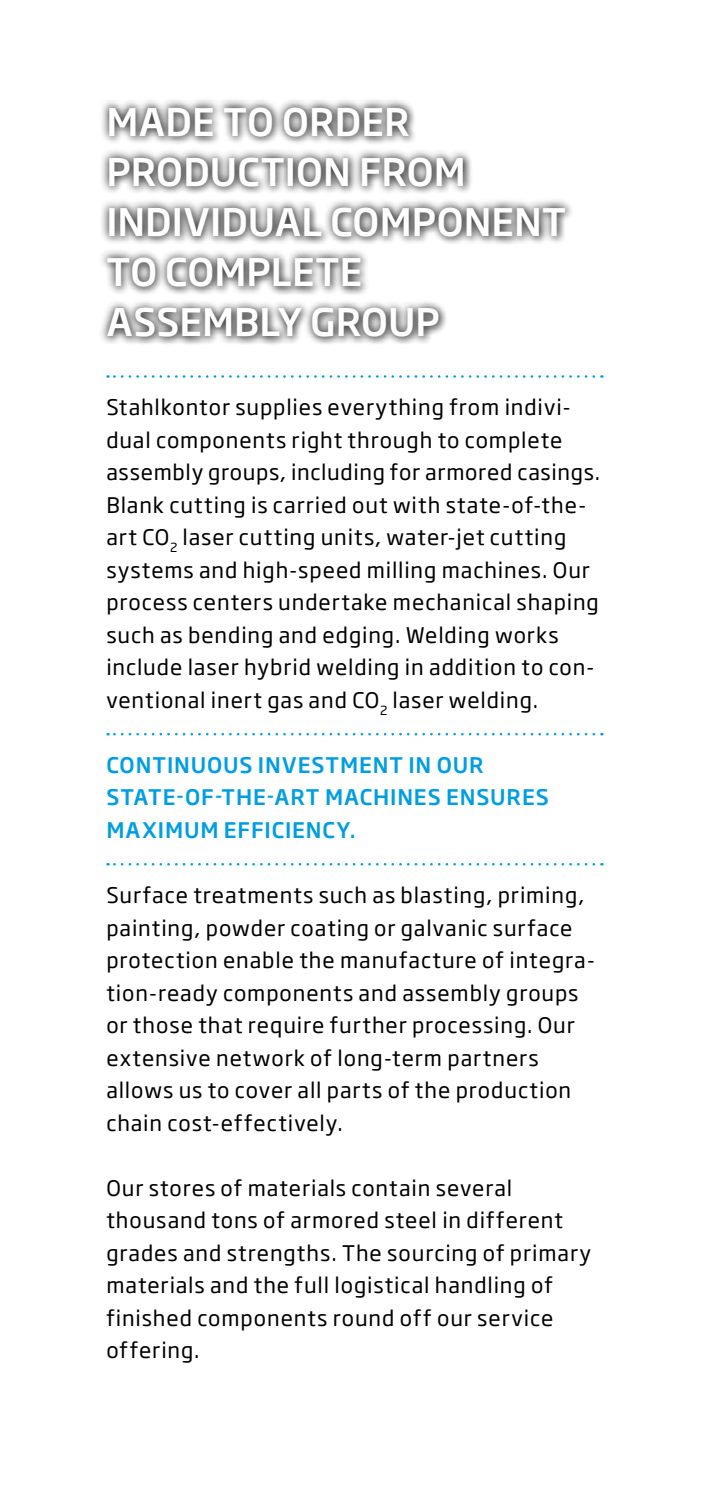
<style>
.page{position:relative;width:709px;height:1489px;background:#fff}
.page>*{position:absolute;margin:0;border:0;box-sizing:border-box;transform-origin:0 0}
._02_Headline{font:500 37.5px/50px "Soho Gothic Pro";letter-spacing:.005em;color:#fff}
._04_Copy{font:21.25px/32.5px "Soho Gothic Pro";letter-spacing:.045em;color:#000}
._03_Subline{font:500 21.25px/32.5px "Soho Gothic Pro";letter-spacing:.04em;color:#009ee0}
</style>
<div class="page">
<div style="left:97px;top:97px;width:475px;height:249px;background:#000;opacity:.8"></div>
<svg style="left:108px;top:375px;width:486px;height:3px"></svg>
<svg style="left:108px;top:733px;width:486px;height:2px"></svg>
<svg style="left:108px;top:863px;width:486px;height:2px"></svg>
<p class="_02_Headline" style="left:106px;top:95px;width:305px">MADE TO ORDER</p>
<p class="_02_Headline" style="left:106px;top:145px;width:361px">PRODUCTION FROM</p>
<p class="_02_Headline" style="left:106px;top:195px;width:461px">INDIVIDUAL COMPONENT<br>TO COMPLETE<br>ASSEMBLY GROUP</p>
<p class="_04_Copy" style="left:106px;top:390px;width:495px">Stahlkontor supplies everything from indivi&shy;dual components right through to complete assembly groups, including for armored casings.<br>Blank cutting is carried out with state-of-the&shy;art CO<sub>2</sub> laser cutting units, water-jet cutting systems and high-speed milling machines. Our process centers undertake mechanical shaping such as bending and edging. Welding works include laser hybrid welding in addition to con&shy;ventional inert gas and CO<sub>2</sub> laser welding.</p>
<p class="_03_Subline" style="left:106px;top:747px;width:444px">CONTINUOUS INVESTMENT IN OUR<br>STATE-OF-THE-ART MACHINES ENSURES<br>MAXIMUM EFFICIENCY.</p>
<p class="_04_Copy" style="left:106px;top:877px;width:490px">Surface treatments such as blasting, priming, painting, powder coating or galvanic surface protection enable the manufacture of integra&shy;tion-ready components and assembly groups or those that require further processing. Our extensive network of long-term partners allows us to cover all parts of the production chain cost-effectively.</p>
<p class="_04_Copy" style="left:106px;top:1170px;width:486px">Our stores of materials contain several thousand tons of armored steel in different grades and strengths. The sourcing of primary materials and the full logistical handling of finished components round off our service offering.</p>
</div>
